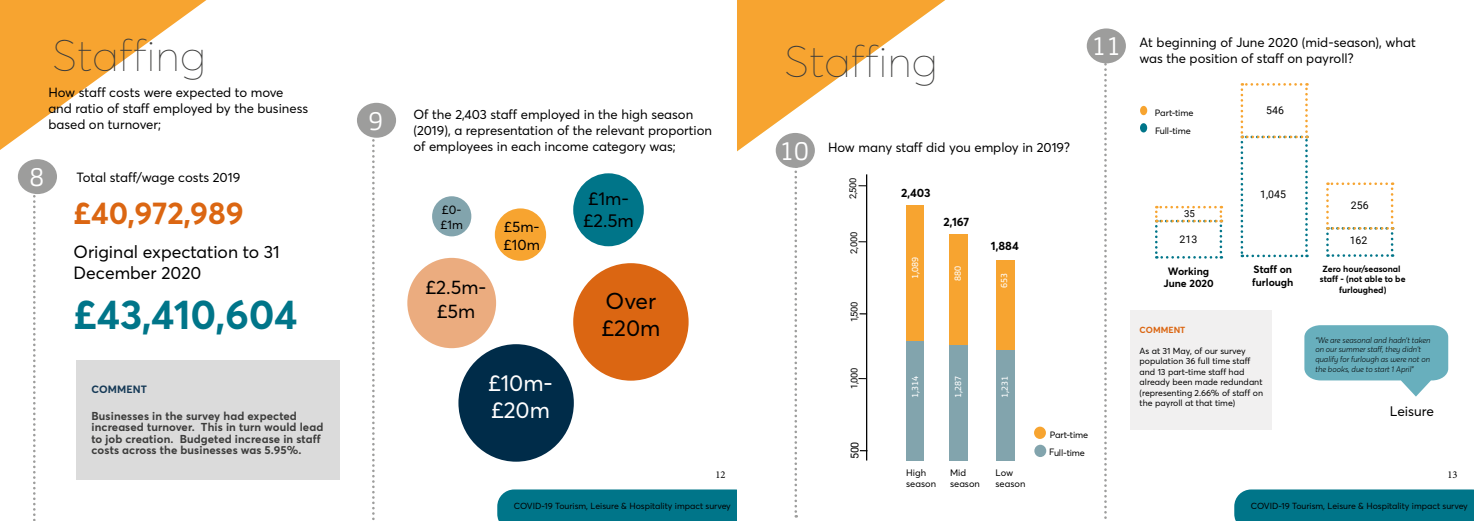
<style>
.page{position:relative;width:1474px;height:521px;background:#fff}
.page>*{position:absolute;margin:0;border:0;box-sizing:border-box;transform-origin:0 0}
.t1{font:100 43.75px "Averta";letter-spacing:.01em;color:#3c3c3b}
.t2{font:700 41.12px "Averta";letter-spacing:-.005em;color:#007589}
.t3{font:700 31.06px "Averta";color:#db6612}
.t4{font:300 26.25px "Carnac";color:#fff}
.t5{font:22.75px/27.3px "Averta";color:#fff}
.t6{font:22.75px/27.3px "Averta";color:#000}
.t7{font:19.25px/23.1px "Averta";color:#000;text-align:center}
.t8{font:18.38px "Averta";color:#000}
.t9{font:17.5px/21px "Averta";color:#000}
.t10{font:14.88px "Averta";color:#000}
.t11{font:13.65px "Averta";color:#000}
.t12{font:13.21px "Averta";color:#000}
.t13{font:13.12px/15.8px "Averta";color:#000}
.t14{font:12.25px/14.7px "Averta";color:#000}
.t15{font:700 11.9px "Averta";color:#000}
.t16{font:700 11.38px/11.4px "Averta";letter-spacing:.01em;color:#3c3c3b}
.t17{font:10.67px "Roboto";color:#000}
.t18{font:700 10.5px/12.6px "Averta";color:#000;text-align:center}
.t19{font:10.5px "Roboto";color:#000}
.t20{font:700 10.5px "Averta";letter-spacing:.01em;color:#153956}
.t21{font:10.5px "Minion Pro";color:#000}
.t22{font:9.62px "Roboto";color:#000}
.t23{font:9.28px/11.2px "Averta";color:#000}
.t24{font:9.28px "Roboto";letter-spacing:-.04em;color:#000}
.t25{font:9.1px/17.4px "Averta";color:#000}
.t26{font:8.92px "Carnac";color:#fff}
.t27{font:8.75px/10.5px "Averta";color:#000}
.t28{font:700 8.75px/10.5px "Averta";color:#000;text-align:center}
.t29{font:700 8.75px "Averta";color:#db6612}
.t30{font:italic 300 8.05px/9.7px "Averta";color:#000}
</style>
<div class="page">
<div style="left:497px;top:489px;width:240px;height:32px;background:#007589"></div>
<svg style="left:737px;top:0;width:208px;height:151px;fill:#f7a430"></svg>
<svg style="left:0;top:0;width:206px;height:150px"></svg>
<div style="left:1234px;top:489px;width:239px;height:32px;background:#007589"></div>
<div style="left:76px;top:360px;width:264px;height:119px;background:#dbdbdb"></div>
<svg style="left:33px;top:195px;width:3px;height:326px"></svg>
<div style="left:18px;top:159px;width:39px;height:35px;background:#9d9d9c;border-radius:50%"></div>
<svg style="left:372px;top:139px;width:3px;height:381px"></svg>
<div style="left:357px;top:103px;width:39px;height:35px;background:#9d9d9c;border-radius:50%"></div>
<div style="left:432px;top:196px;width:39px;height:40px;background:#82a4ad;border-radius:50%"></div>
<div style="left:495px;top:208px;width:51px;height:53px;background:#f7a430;border-radius:50%"></div>
<div style="left:573px;top:173px;width:71px;height:73px;background:#007589;border-radius:50%"></div>
<div style="left:407px;top:258px;width:89px;height:90px;background:#ebac7f;border-radius:50%"></div>
<div style="left:573px;top:263px;width:115px;height:118px;background:#db6612;border-radius:50%"></div>
<div style="left:458px;top:344px;width:116px;height:118px;background:#002c49;border-radius:50%"></div>
<div style="left:1129px;top:310px;width:142px;height:120px;background:#f1f0f0"></div>
<svg style="left:794px;top:170px;width:3px;height:348px"></svg>
<div style="left:775px;top:133px;width:40px;height:35px;background:#9d9d9c;border-radius:50%"></div>
<svg style="left:1104px;top:63px;width:2px;height:456px"></svg>
<div style="left:1086px;top:28px;width:39px;height:35px;background:#9d9d9c;border-radius:50%"></div>
<hr style="left:866px;top:174px;width:1px;height:286px;background:#000">
<div style="left:1034px;top:427px;width:11px;height:12px;background:#f7a430;border-radius:50%"></div>
<div style="left:1034px;top:445px;width:12px;height:12px;background:#82a4ad;border-radius:50%"></div>
<div style="left:906px;top:205px;width:18px;height:141px;background:#f7a430"></div>
<div style="left:995px;top:260px;width:19px;height:106px;background:#f7a430"></div>
<div style="left:949px;top:235px;width:19px;height:125px;background:#f7a430"></div>
<div style="left:906px;top:341px;width:18px;height:119px;background:#82a4ad"></div>
<div style="left:949px;top:345px;width:18px;height:115px;background:#82a4ad"></div>
<div style="left:995px;top:350px;width:19px;height:110px;background:#82a4ad"></div>
<svg style="left:1304px;top:325px;width:144px;height:72px"></svg>
<svg style="left:1155px;top:206px;width:67px;height:53px"></svg>
<svg style="left:1240px;top:83px;width:67px;height:174px"></svg>
<svg style="left:1326px;top:182px;width:67px;height:75px"></svg>
<div style="left:1140px;top:106px;width:7px;height:9px;background:#f7a430;border-radius:50%"></div>
<svg style="left:1139px;top:123px;width:8px;height:9px"></svg>
<h1 class="t1" style="left:53px;top:26px;width:154px">Staffing</h1>
<p class="t13" style="left:48px;top:84px;width:261px">How staff costs were expected to move and ratio of staff employed by the business based on turnover;</p>
<h3 class="t4" style="left:29px;top:160px;width:16px">8</h3>
<p class="t12" style="left:76px;top:168px;width:165px">Total staff/wage costs 2019</p>
<h3 class="t3" style="left:74px;top:191px;width:172px">£40,972,989</h3>
<h3 class="t9" style="left:74px;top:240px;width:208px">Original expectation to 31<br>December 2020</h3>
<h2 class="t2" style="left:74px;top:285px;width:226px">£43,410,604</h2>
<p class="t20" style="left:91px;top:381px;width:57px">COMMENT</p>
<p class="t16" style="left:91px;top:410px;width:233px">Businesses in the survey had expected increased turnover. This in turn would lead to job creation. Budgeted increase in staff costs across the businesses was 5.95%.</p>
<h3 class="t4" style="left:368px;top:104px;width:16px">9</h3>
<h1 class="t1" style="left:784px;top:32px;width:154px">Staffing</h1>
<h3 class="t4" style="left:1091px;top:29px;width:31px">11</h3>
<p class="t13" style="left:1139px;top:34px;width:278px">At beginning of June 2020 (mid-season), what was the position of staff on payroll?</p>
<p class="t13" style="left:413px;top:106px;width:300px">Of the 2,403 staff employed in the high season (2019), a representation of the relevant proportion of employees in each income category was;</p>
<h3 class="t4" style="left:779px;top:134px;width:31px">10</h3>
<p class="t13" style="left:828px;top:139px;width:243px">How many staff did you employ in 2019?</p>
<p class="t25" style="left:1155px;top:103px;width:40px;line-height:18.4px;rotate:1deg">Part-time<br>Full-time</p>
<p class="t19" style="left:1266px;top:103px;width:19px">546</p>
<p class="t14" style="left:440px;top:202px;width:24px">£0- £1m</p>
<h3 class="t8" style="left:588px;top:186px;width:42px">£1m-</h3>
<p class="t10" style="left:504px;top:217px;width:37px">£5m-</p>
<h3 class="t8" style="left:583px;top:208px;width:52px">£2.5m</h3>
<p class="t10" style="left:503px;top:235px;width:38px">£10m</p>
<p class="t24" style="left:846px;top:199px;width:23px;rotate:-90deg">2,500</p>
<p class="t24" style="left:847px;top:254px;width:23px;rotate:-90deg">2,000</p>
<p class="t15" style="left:901px;top:185px;width:31px">2,403</p>
<p class="t15" style="left:943px;top:213px;width:27px">2,167</p>
<p class="t15" style="left:990px;top:238px;width:29px">1,884</p>
<p class="t22" style="left:1183px;top:207px;width:12px">35</p>
<p class="t19" style="left:1179px;top:232px;width:19px">213</p>
<p class="t19" style="left:1260px;top:187px;width:27px">1,045</p>
<p class="t19" style="left:1350px;top:198px;width:19px">256</p>
<p class="t19" style="left:1349px;top:233px;width:19px">162</p>
<h3 class="t7" style="left:425px;top:275px;width:62px">£2.5m-£5m</h3>
<h3 class="t5" style="left:488px;top:368px;width:66px">£10m-£20m</h3>
<h3 class="t6" style="left:601px;top:286px;width:60px">Over £20m</h3>
<p class="t24" style="left:847px;top:322px;width:22px;rotate:-90deg">1,500</p>
<p class="t24" style="left:847px;top:389px;width:23px;rotate:-90deg">1,000</p>
<p class="t26" style="left:909px;top:279px;width:24px;rotate:-90deg">1,089</p>
<p class="t26" style="left:952px;top:281px;width:17px;rotate:-90deg">880</p>
<p class="t26" style="left:909px;top:398px;width:24px;rotate:-90deg">1,314</p>
<p class="t26" style="left:952px;top:398px;width:24px;rotate:-90deg">1,287</p>
<p class="t26" style="left:998px;top:288px;width:17px;rotate:-90deg">653</p>
<p class="t26" style="left:999px;top:398px;width:24px;rotate:-90deg">1,231</p>
<p class="t18" style="left:1163px;top:264px;width:52px">Working<br>June 2020</p>
<p class="t18" style="left:1252px;top:263px;width:43px;text-align:left">Staff on furlough</p>
<p class="t28" style="left:1319px;top:263px;width:87px">Zero hour/seasonal staff - (not able to be furloughed)</p>
<p class="t29" style="left:1139px;top:324px;width:47px">COMMENT</p>
<p class="t27" style="left:1139px;top:345px;width:125px">As at 31 May, of our survey population 36 full time staff and 13 part-time staff had already been made redundant (representing 2.66% of staff on the payroll at that time)</p>
<p class="t30" style="left:1315px;top:335px;width:117px">“We are seasonal and hadn’t taken on our summer staff, they didn’t qualify for furlough as were not on the books, due to start 1 April”</p>
<p class="t11" style="left:1389px;top:402px;width:46px">Leisure</p>
<p class="t17" style="left:847px;top:459px;width:19px;rotate:-90deg">500</p>
<p class="t25" style="left:1049px;top:426px;width:40px;rotate:1deg">Part-time<br>Full-time</p>
<p class="t23" style="left:906px;top:466px;width:31px">High season</p>
<p class="t23" style="left:950px;top:466px;width:31px">Mid season</p>
<p class="t23" style="left:995px;top:466px;width:31px">Low season</p>
<p class="t21" style="left:715px;top:467px;width:12px">12</p>
<p class="t21" style="left:1447px;top:467px;width:12px">13</p>
<p class="t27" style="left:513px;top:500px;width:219px">COVID-19 Tourism, Leisure &amp; Hospitality impact survey</p>
<p class="t27" style="left:1250px;top:500px;width:219px">COVID-19 Tourism, Leisure &amp; Hospitality impact survey</p>
</div>
